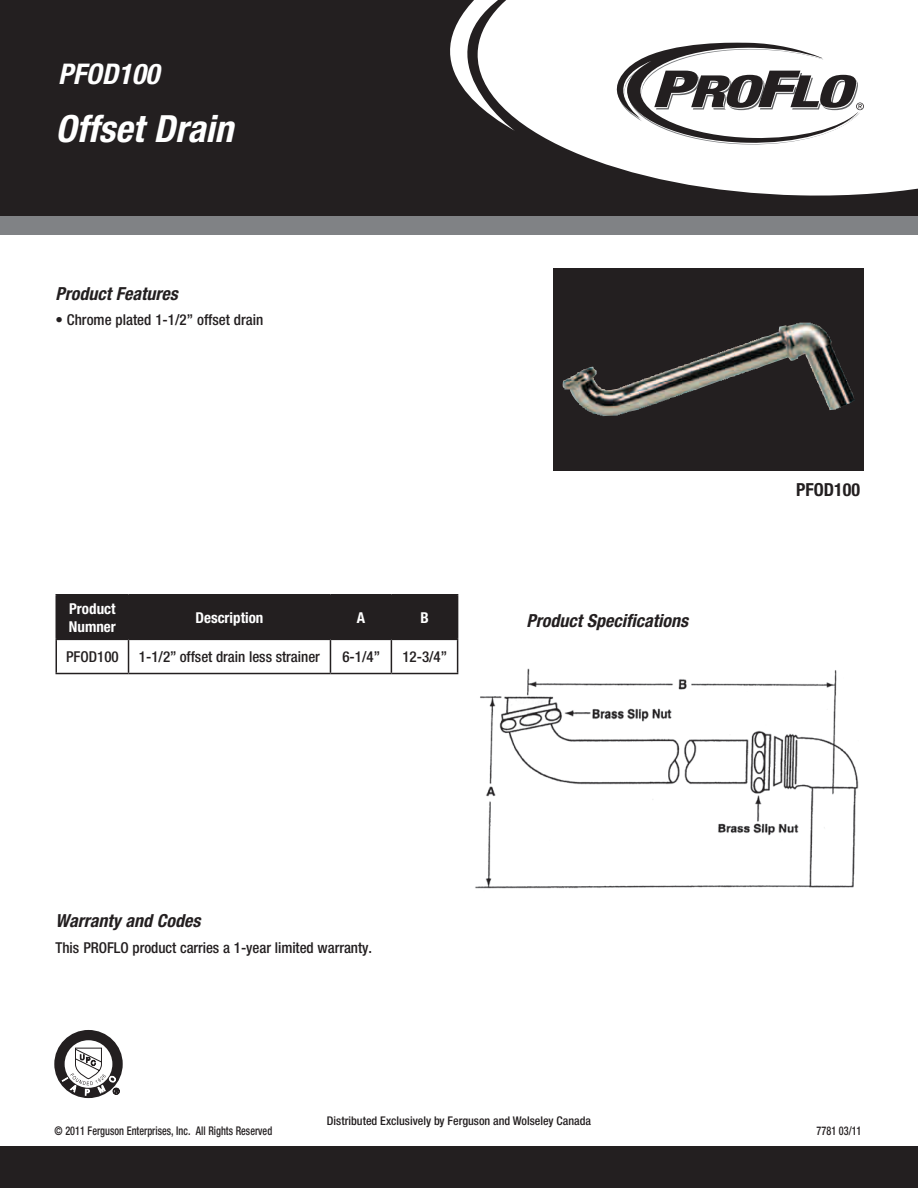
<style>
.page{position:relative;width:918px;height:1188px;background:#fff}
.page>*{position:absolute;margin:0;border:0;box-sizing:border-box;transform-origin:0 0}
.t1{font:italic 700 condensed 37.5px "Helvetica Neue";color:#fff}
.t2{font:italic 700 condensed 28.5px "Helvetica Neue";color:#fff}
.t3{font:italic 700 condensed 18px "Helvetica Neue";color:#231f20}
.t4{font:700 condensed 18px "Helvetica Neue";color:#231f20}
.t5{font:500 condensed 15px "Helvetica Neue";color:#231f20}
.t6{font:700 condensed 15px/18px "Helvetica Neue";color:#fff}
.t7{font:500 condensed 12px "Helvetica Neue";color:#231f20;scale:.85 1}
.t8{font:500 condensed 12px "Helvetica Neue";color:#231f20}
</style>
<div class="page">
<svg style="left:0;top:0;width:918px;height:216px;fill:#231f20"></svg>
<div style="left:0;top:1146px;width:918px;height:42px;background:#231f20"></div>
<svg style="left:600px;top:42px;width:264px;height:103px"></svg>
<div style="left:0;top:216px;width:918px;height:19px;background:#808285"></div>
<img style="left:475px;top:668px;width:384px;height:221px">
<div style="left:554px;top:269px;width:310px;height:202px;background:#231f20"></div>
<div style="left:57px;top:596px;width:400px;height:43px;background:#231f20"></div>
<hr style="left:56px;top:594px;width:73px;height:2px;background:#231f20">
<hr style="left:56px;top:595px;width:1px;height:44px;background:#231f20">
<hr style="left:129px;top:594px;width:201px;height:2px;background:#231f20">
<hr style="left:128px;top:595px;width:1px;height:44px;background:#231f20">
<hr style="left:330px;top:594px;width:61px;height:2px;background:#231f20">
<hr style="left:330px;top:595px;width:1px;height:44px;background:#231f20">
<hr style="left:391px;top:594px;width:67px;height:2px;background:#231f20">
<hr style="left:391px;top:595px;width:1px;height:44px;background:#231f20">
<hr style="left:457px;top:595px;width:1px;height:44px;background:#231f20">
<hr style="left:56px;top:639px;width:73px;height:1px;background:#231f20">
<hr style="left:56px;top:640px;width:1px;height:33px;background:#231f20">
<hr style="left:129px;top:639px;width:201px;height:1px;background:#231f20">
<hr style="left:128px;top:640px;width:1px;height:33px;background:#231f20">
<hr style="left:330px;top:639px;width:61px;height:1px;background:#231f20">
<hr style="left:330px;top:640px;width:1px;height:33px;background:#231f20">
<hr style="left:391px;top:639px;width:67px;height:1px;background:#231f20">
<hr style="left:391px;top:640px;width:1px;height:33px;background:#231f20">
<hr style="left:457px;top:640px;width:1px;height:33px;background:#231f20">
<hr style="left:56px;top:673px;width:73px;height:1px;background:#231f20">
<hr style="left:129px;top:673px;width:201px;height:1px;background:#231f20">
<hr style="left:330px;top:673px;width:61px;height:1px;background:#231f20">
<hr style="left:391px;top:673px;width:67px;height:1px;background:#231f20">
<div style="left:54px;top:1030px;width:69px;height:68px;background:#231f20;border-radius:50%"></div>
<div style="left:65px;top:1040px;width:47px;height:48px;background:#fff;border-radius:50%"></div>
<svg style="left:62px;top:1047px;width:58px;height:48px"></svg>
<img style="left:562px;top:323px;width:237px;height:93px">
<h2 class="t2" style="left:58px;top:56px;width:103px">PFOD100</h2>
<h1 class="t1" style="left:56px;top:106px;width:179px">Offset Drain</h1>
<p class="t3" style="left:56px;top:283px;width:124px">Product Features</p>
<p class="t5" style="left:56px;top:310px;width:209px">• Chrome plated 1-1/2” offset drain</p>
<p class="t6" style="left:69px;top:599px;width:48px">Product<br>Numner</p>
<p class="t6" style="left:196px;top:608px;width:69px">Description</p>
<p class="t6" style="left:357px;top:608px;width:10px">A</p>
<p class="t6" style="left:420px;top:608px;width:10px">B</p>
<p class="t5" style="left:66px;top:648px;width:54px">PFOD100</p>
<p class="t5" style="left:139px;top:648px;width:183px">1-1/2” offset drain less strainer</p>
<p class="t5" style="left:342px;top:648px;width:39px">6-1/4”</p>
<p class="t5" style="left:402px;top:648px;width:46px">12-3/4”</p>
<p class="t3" style="left:526px;top:610px;width:163px">Product Specifications</p>
<p class="t3" style="left:56px;top:910px;width:147px">Warranty and Codes</p>
<p class="t5" style="left:56px;top:939px;width:318px">This PROFLO product carries a 1-year limited warranty.</p>
<p class="t4" style="left:796px;top:479px;width:65px">PFOD100</p>
<p class="t8" style="left:327px;top:1113px;width:266px">Distributed Exclusively by Ferguson and Wolseley Canada</p>
<p class="t7" style="left:55px;top:1123px;width:258px">© 2011 Ferguson Enterprises, Inc. All Rights Reserved</p>
<p class="t7" style="left:817px;top:1123px;width:54px">7781 03/11</p>
</div>
